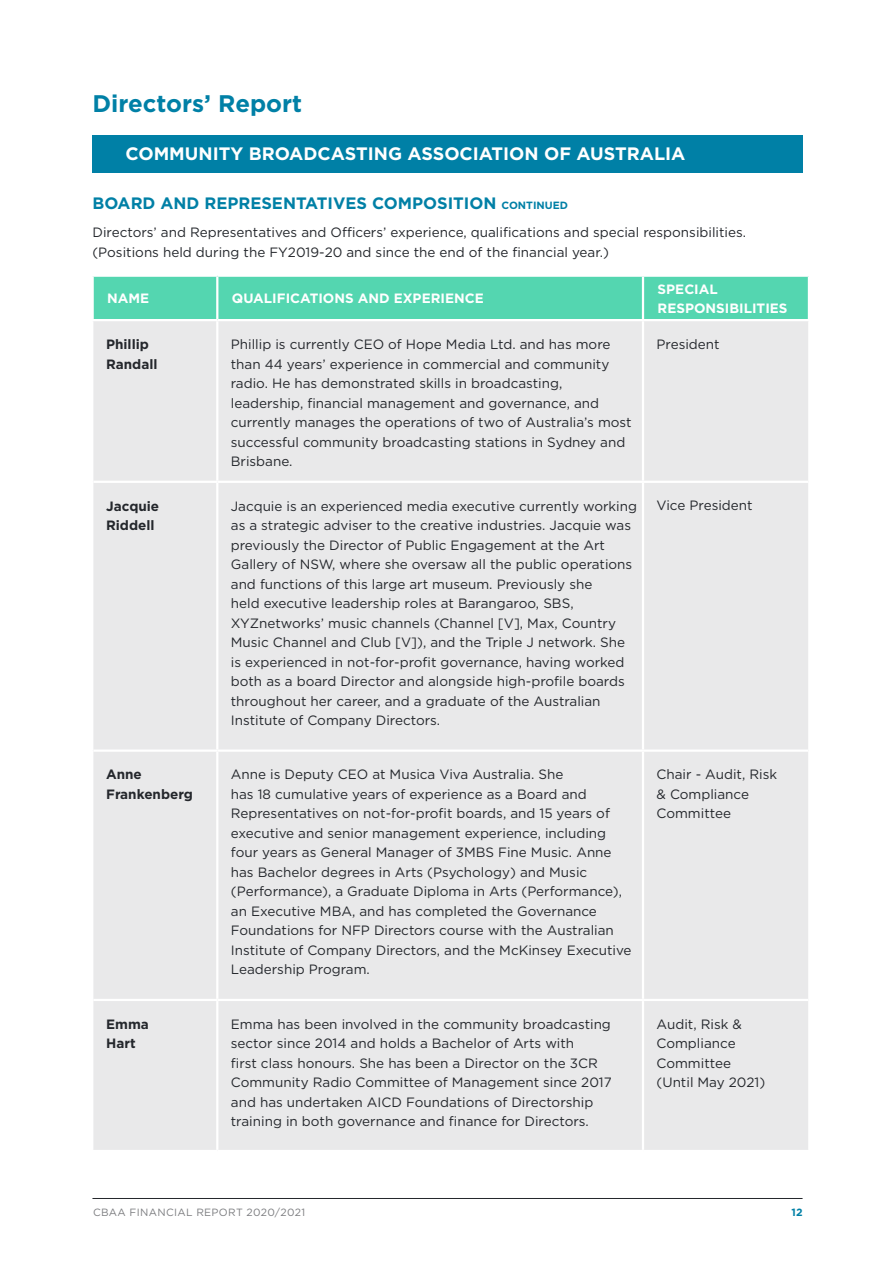
<style>
.page{position:relative;width:893px;height:1263px;background:#fff}
.page>*{position:absolute;margin:0;border:0;box-sizing:border-box;transform-origin:0 0}
.t1{font:700 24px "Gotham";color:#0080a6}
.t2{font:700 18px "Gotham";color:#fff}
.t3{font:700 16.5px "Gotham";color:#0080a6}
.t4{font:13.5px/19.5px "Gotham";color:#24272c}
.t5{font:700 13.5px/19.5px "Gotham";color:#fff}
.t6{font:700 13.5px/19.5px "Gotham";color:#24272c}
.t7{font:10.5px "Gotham";letter-spacing:.03em;color:#7c7d80}
.t8{font:700 10.5px "Gotham";color:#0080a6}
.s1{font-size:10.5px}
</style>
<div class="page">
<div style="left:92px;top:135px;width:710px;height:37px;background:#0080a6"></div>
<hr style="left:92px;top:1198px;width:710px;height:1px;background:#24272c">
<div style="left:94px;top:277px;width:714px;height:42px;background:#54d6b0"></div>
<div style="left:93px;top:321px;width:715px;height:829px;background:#e9e9ea"></div>
<hr style="left:216px;top:277px;width:2px;height:42px;background:#fff">
<hr style="left:216px;top:321px;width:2px;height:160px;background:#fff">
<hr style="left:642px;top:321px;width:2px;height:160px;background:#fff">
<hr style="left:93px;top:481px;width:124px;height:2px;background:#fff">
<hr style="left:217px;top:481px;width:426px;height:2px;background:#fff">
<hr style="left:216px;top:483px;width:2px;height:266px;background:#fff">
<hr style="left:643px;top:481px;width:165px;height:2px;background:#fff">
<hr style="left:642px;top:483px;width:2px;height:266px;background:#fff">
<hr style="left:93px;top:749px;width:124px;height:3px;background:#fff">
<hr style="left:217px;top:749px;width:426px;height:3px;background:#fff">
<hr style="left:216px;top:752px;width:2px;height:247px;background:#fff">
<hr style="left:643px;top:749px;width:165px;height:3px;background:#fff">
<hr style="left:642px;top:752px;width:2px;height:247px;background:#fff">
<hr style="left:93px;top:999px;width:124px;height:2px;background:#fff">
<hr style="left:217px;top:999px;width:426px;height:2px;background:#fff">
<hr style="left:216px;top:1001px;width:2px;height:149px;background:#fff">
<hr style="left:643px;top:999px;width:165px;height:2px;background:#fff">
<hr style="left:642px;top:1001px;width:2px;height:149px;background:#fff">
<hr style="left:642px;top:277px;width:2px;height:42px;background:#fff">
<h1 class="t1" style="left:92px;top:88px;width:211px">Directors’ Report</h1>
<h2 class="t2" style="left:125px;top:141px;width:561px">COMMUNITY BROADCASTING ASSOCIATION OF AUSTRALIA</h2>
<p class="t3" style="left:92px;top:192px;width:477px">BOARD AND REPRESENTATIVES COMPOSITION <span class="s1">CONTINUED</span></p>
<p class="t4" style="left:92px;top:222px;width:655px">Directors’ and Representatives and Officers’ experience, qualifications and special responsibilities. (Positions held during the FY2019-20 and since the end of the financial year.)</p>
<p class="t5" style="left:107px;top:289px;width:44px">NAME</p>
<p class="t5" style="left:232px;top:289px;width:253px">QUALIFICATIONS AND EXPERIENCE</p>
<p class="t5" style="left:658px;top:279px;width:131px">SPECIAL<br>RESPONSIBILITIES</p>
<p class="t6" style="left:106px;top:335px;width:53px">Phillip<br>Randall</p>
<p class="t4" style="left:231px;top:334px;width:402px">Phillip is currently CEO of Hope Media Ltd. and has more than 44 years’ experience in commercial and community radio. He has demonstrated skills in broadcasting, leadership, financial management and governance, and currently manages the operations of two of Australia’s most successful community broadcasting stations in Sydney and Brisbane.</p>
<p class="t4" style="left:656px;top:334px;width:65px">President</p>
<p class="t6" style="left:106px;top:496px;width:55px">Jacquie<br>Riddell</p>
<p class="t4" style="left:231px;top:496px;width:408px">Jacquie is an experienced media executive currently working as a strategic adviser to the creative industries. Jacquie was previously the Director of Public Engagement at the Art Gallery of NSW, where she oversaw all the public operations and functions of this large art museum. Previously she<br>held executive leadership roles at Barangaroo, SBS, XYZnetworks’ music channels (Channel [V], Max, Country Music Channel and Club [V]), and the Triple J network. She is experienced in not-for-profit governance, having worked both as a board Director and alongside high-profile boards throughout her career, and a graduate of the Australian Institute of Company Directors.</p>
<p class="t4" style="left:656px;top:496px;width:98px">Vice President</p>
<p class="t6" style="left:106px;top:765px;width:88px">Anne<br>Frankenberg</p>
<p class="t4" style="left:231px;top:764px;width:402px">Anne is Deputy CEO at Musica Viva Australia. She<br>has 18 cumulative years of experience as a Board and Representatives on not-for-profit boards, and 15 years of executive and senior management experience, including four years as General Manager of 3MBS Fine Music. Anne has Bachelor degrees in Arts (Psychology) and Music (Performance), a Graduate Diploma in Arts (Performance), an Executive MBA, and has completed the Governance Foundations for NFP Directors course with the Australian Institute of Company Directors, and the McKinsey Executive Leadership Program.</p>
<p class="t4" style="left:656px;top:764px;width:122px">Chair - Audit, Risk &amp; Compliance<br>Committee</p>
<p class="t6" style="left:106px;top:1014px;width:44px">Emma<br>Hart</p>
<p class="t4" style="left:231px;top:1014px;width:382px">Emma has been involved in the community broadcasting sector since 2014 and holds a Bachelor of Arts with<br>first class honours. She has been a Director on the 3CR Community Radio Committee of Management since 2017 and has undertaken AICD Foundations of Directorship training in both governance and finance for Directors.</p>
<p class="t4" style="left:657px;top:1014px;width:110px">Audit, Risk &amp;<br>Compliance<br>Committee (Until May 2021)</p>
<p class="t7" style="left:93px;top:1205px;width:214px">CBAA FINANCIAL REPORT 2020/2021</p>
<p class="t8" style="left:792px;top:1205px;width:12px">12</p>
</div>
